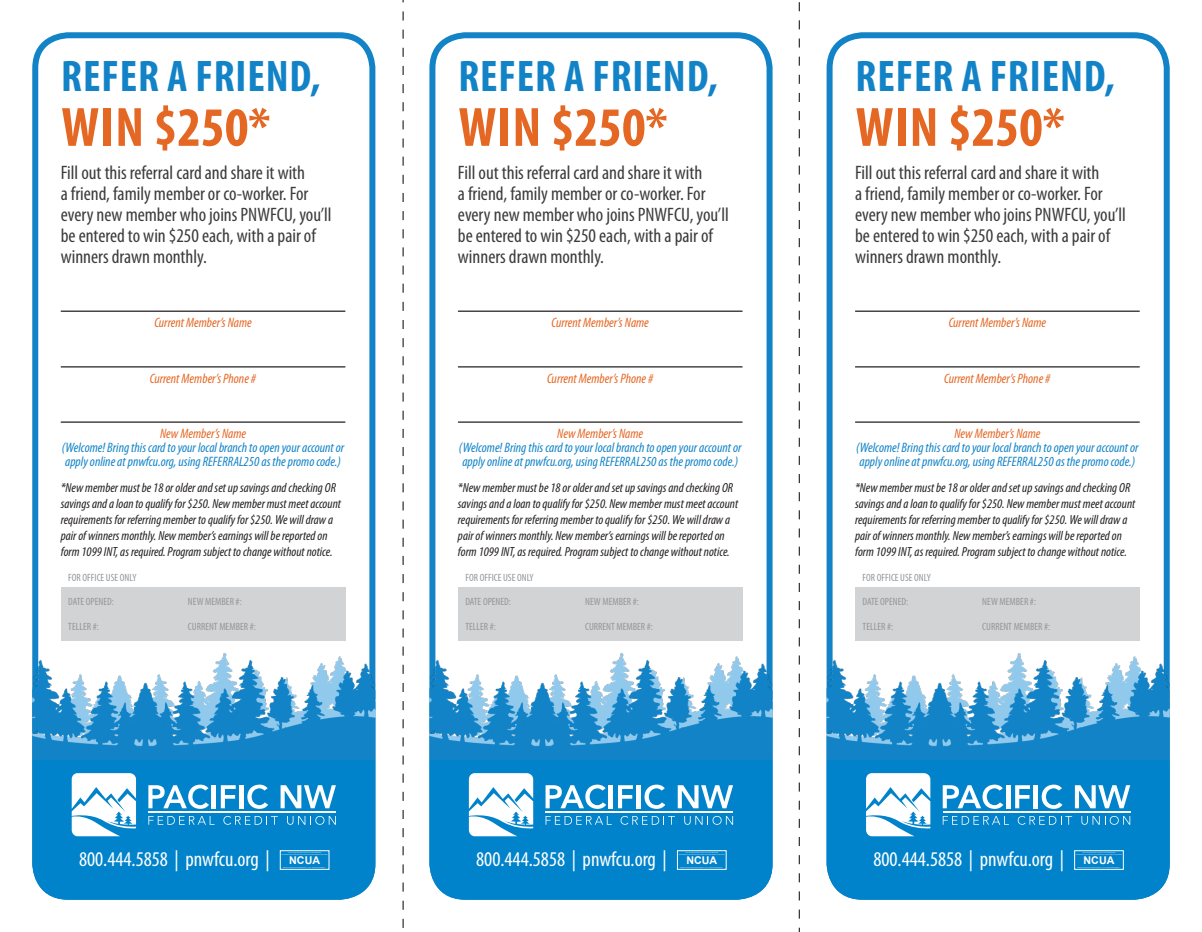
<style>
.page{position:relative;width:1202px;height:932px;background:#fff}
.page>*{position:absolute;margin:0;border:0;box-sizing:border-box;transform-origin:0 0}
.t1{font:700 condensed 55.8px "Myriad Pro";letter-spacing:.01em;color:#e56724}
.t2{font:700 condensed 44.4px "Myriad Pro";letter-spacing:.02em;color:#1283c6}
.t3{font:condensed 21px "Myriad Pro";color:#fff}
.t4{font:condensed 19.5px/21px "Myriad Pro";color:#3d3c3c}
.t5{font:italic condensed 13.65px/13.6px "Myriad Pro";color:#1283c6}
.t6{font:italic condensed 13.65px "Myriad Pro";color:#e56724}
.t7{font:italic condensed 13.2px/15.8px "Myriad Pro";color:#231f20}
.t8{font:condensed 10.5px "Myriad Pro";color:#949698}
.s1{font-family:"Arial";font-weight:700;font-stretch:normal;font-size:10.65px}
</style>
<div class="page">
<div style="left:32px;top:32px;width:343px;height:867px;border:6px solid #1283c6;border-radius:33px"></div>
<svg style="left:403px;top:0;width:1px;height:928px"></svg>
<svg style="left:799px;top:2px;width:1px;height:930px"></svg>
<div style="left:61px;top:587px;width:284px;height:53px;background:#d2d3d4"></div>
<hr style="left:61px;top:421px;width:284px;height:2px;background:#231f20">
<hr style="left:61px;top:366px;width:284px;height:1px;background:#231f20">
<hr style="left:61px;top:310px;width:284px;height:2px;background:#231f20">
<img style="left:32px;top:643px;width:343px;height:256px">
<svg style="left:72px;top:773px;width:64px;height:63px"></svg>
<svg style="left:148px;top:784px;width:61px;height:24px"></svg>
<hr style="left:212px;top:785px;width:4px;height:23px;background:#fff">
<svg style="left:221px;top:785px;width:15px;height:23px"></svg>
<hr style="left:239px;top:785px;width:4px;height:23px;background:#fff">
<svg style="left:247px;top:784px;width:21px;height:24px"></svg>
<svg style="left:280px;top:785px;width:56px;height:23px"></svg>
<hr style="left:148px;top:811px;width:188px;height:2px;background:#fff">
<svg style="left:148px;top:816px;width:66px;height:8px"></svg>
<svg style="left:223px;top:816px;width:55px;height:8px"></svg>
<svg style="left:287px;top:816px;width:49px;height:8px"></svg>
<div style="left:280px;top:850px;width:49px;height:19px;border:1px solid #fff"></div>
<div style="left:826px;top:32px;width:343px;height:867px;border:6px solid #1283c6;border-radius:33px"></div>
<div style="left:855px;top:587px;width:284px;height:53px;background:#d2d3d4"></div>
<hr style="left:855px;top:421px;width:284px;height:2px;background:#231f20">
<hr style="left:855px;top:366px;width:284px;height:1px;background:#231f20">
<hr style="left:855px;top:310px;width:284px;height:2px;background:#231f20">
<img style="left:826px;top:643px;width:343px;height:256px">
<svg style="left:866px;top:773px;width:64px;height:63px"></svg>
<svg style="left:942px;top:784px;width:61px;height:24px"></svg>
<hr style="left:1006px;top:785px;width:4px;height:23px;background:#fff">
<svg style="left:1015px;top:785px;width:15px;height:23px"></svg>
<hr style="left:1033px;top:785px;width:4px;height:23px;background:#fff">
<svg style="left:1041px;top:784px;width:21px;height:24px"></svg>
<svg style="left:1074px;top:785px;width:56px;height:23px"></svg>
<hr style="left:942px;top:811px;width:188px;height:2px;background:#fff">
<svg style="left:942px;top:816px;width:66px;height:8px"></svg>
<svg style="left:1017px;top:816px;width:55px;height:8px"></svg>
<svg style="left:1081px;top:816px;width:49px;height:8px"></svg>
<div style="left:1074px;top:850px;width:49px;height:19px;border:1px solid #fff"></div>
<div style="left:429px;top:32px;width:343px;height:867px;border:6px solid #1283c6;border-radius:33px"></div>
<div style="left:458px;top:587px;width:284px;height:53px;background:#d2d3d4"></div>
<hr style="left:458px;top:421px;width:284px;height:2px;background:#231f20">
<hr style="left:458px;top:366px;width:284px;height:1px;background:#231f20">
<hr style="left:458px;top:310px;width:284px;height:2px;background:#231f20">
<img style="left:429px;top:643px;width:343px;height:256px">
<svg style="left:469px;top:773px;width:64px;height:63px"></svg>
<svg style="left:545px;top:784px;width:61px;height:24px"></svg>
<hr style="left:609px;top:785px;width:4px;height:23px;background:#fff">
<svg style="left:618px;top:785px;width:15px;height:23px"></svg>
<hr style="left:636px;top:785px;width:4px;height:23px;background:#fff">
<svg style="left:644px;top:784px;width:21px;height:24px"></svg>
<svg style="left:677px;top:785px;width:56px;height:23px"></svg>
<hr style="left:545px;top:811px;width:188px;height:2px;background:#fff">
<svg style="left:545px;top:816px;width:66px;height:8px"></svg>
<svg style="left:620px;top:816px;width:55px;height:8px"></svg>
<svg style="left:684px;top:816px;width:49px;height:8px"></svg>
<div style="left:677px;top:850px;width:49px;height:19px;border:1px solid #fff"></div>
<h2 class="t2" style="left:61px;top:48px;width:261px">REFER A FRIEND,</h2>
<h1 class="t1" style="left:61px;top:92px;width:210px">WIN $250*</h1>
<h3 class="t4" style="left:61px;top:162px;width:272px">Fill out this referral card and share it with<br>a friend, family member or co-worker. For every new member who joins PNWFCU, you’ll be entered to win $250 each, with a pair of winners drawn monthly.</h3>
<h2 class="t2" style="left:458px;top:48px;width:261px">REFER A FRIEND,</h2>
<h1 class="t1" style="left:458px;top:92px;width:210px">WIN $250*</h1>
<h3 class="t4" style="left:458px;top:162px;width:272px">Fill out this referral card and share it with<br>a friend, family member or co-worker. For every new member who joins PNWFCU, you’ll be entered to win $250 each, with a pair of winners drawn monthly.</h3>
<h2 class="t2" style="left:855px;top:48px;width:261px">REFER A FRIEND,</h2>
<h1 class="t1" style="left:855px;top:92px;width:210px">WIN $250*</h1>
<h3 class="t4" style="left:855px;top:162px;width:272px">Fill out this referral card and share it with<br>a friend, family member or co-worker. For every new member who joins PNWFCU, you’ll be entered to win $250 each, with a pair of winners drawn monthly.</h3>
<p class="t6" style="left:154px;top:314px;width:99px">Current Member’s Name</p>
<p class="t6" style="left:551px;top:314px;width:99px">Current Member’s Name</p>
<p class="t6" style="left:948px;top:314px;width:99px">Current Member’s Name</p>
<p class="t6" style="left:150px;top:370px;width:108px">Current Member’s Phone #</p>
<p class="t6" style="left:547px;top:370px;width:108px">Current Member’s Phone #</p>
<p class="t6" style="left:944px;top:370px;width:108px">Current Member’s Phone #</p>
<p class="t6" style="left:160px;top:425px;width:87px">New Member’s Name</p>
<p class="t5" style="left:62px;top:440px;width:284px">(Welcome! Bring this card to your local branch to open your account or apply online at pnwfcu.org, using REFERRAL250 as the promo code.)</p>
<p class="t6" style="left:557px;top:425px;width:87px">New Member’s Name</p>
<p class="t5" style="left:459px;top:440px;width:284px">(Welcome! Bring this card to your local branch to open your account or apply online at pnwfcu.org, using REFERRAL250 as the promo code.)</p>
<p class="t6" style="left:954px;top:425px;width:87px">New Member’s Name</p>
<p class="t5" style="left:856px;top:440px;width:284px">(Welcome! Bring this card to your local branch to open your account or apply online at pnwfcu.org, using REFERRAL250 as the promo code.)</p>
<p class="t7" style="left:61px;top:480px;width:282px">*New member must be 18 or older and set up savings and checking OR savings and a loan to qualify for $250. New member must meet account requirements for referring member to qualify for $250. We will draw a pair of winners monthly. New member’s earnings will be reported on form 1099 INT, as required. Program subject to change without notice.</p>
<p class="t8" style="left:68px;top:571px;width:70px">FOR OFFICE USE ONLY</p>
<p class="t8" style="left:68px;top:595px;width:47px">DATE OPENED:</p>
<p class="t8" style="left:188px;top:595px;width:55px">NEW MEMBER #:</p>
<p class="t8" style="left:68px;top:619px;width:32px">TELLER #:</p>
<p class="t8" style="left:188px;top:619px;width:69px">CURRENT MEMBER #:</p>
<p class="t7" style="left:458px;top:480px;width:282px">*New member must be 18 or older and set up savings and checking OR savings and a loan to qualify for $250. New member must meet account requirements for referring member to qualify for $250. We will draw a pair of winners monthly. New member’s earnings will be reported on form 1099 INT, as required. Program subject to change without notice.</p>
<p class="t8" style="left:465px;top:571px;width:70px">FOR OFFICE USE ONLY</p>
<p class="t8" style="left:465px;top:595px;width:47px">DATE OPENED:</p>
<p class="t8" style="left:585px;top:595px;width:55px">NEW MEMBER #:</p>
<p class="t8" style="left:465px;top:619px;width:32px">TELLER #:</p>
<p class="t8" style="left:585px;top:619px;width:69px">CURRENT MEMBER #:</p>
<p class="t7" style="left:855px;top:480px;width:282px">*New member must be 18 or older and set up savings and checking OR savings and a loan to qualify for $250. New member must meet account requirements for referring member to qualify for $250. We will draw a pair of winners monthly. New member’s earnings will be reported on form 1099 INT, as required. Program subject to change without notice.</p>
<p class="t8" style="left:862px;top:571px;width:70px">FOR OFFICE USE ONLY</p>
<p class="t8" style="left:862px;top:595px;width:47px">DATE OPENED:</p>
<p class="t8" style="left:982px;top:595px;width:55px">NEW MEMBER #:</p>
<p class="t8" style="left:862px;top:619px;width:32px">TELLER #:</p>
<p class="t8" style="left:982px;top:619px;width:69px">CURRENT MEMBER #:</p>
<h3 class="t3" style="left:79px;top:846px;width:242px">800.444.5858 | pnwfcu.org | <span class="s1">NCUA</span></h3>
<h3 class="t3" style="left:476px;top:846px;width:242px">800.444.5858 | pnwfcu.org | <span class="s1">NCUA</span></h3>
<h3 class="t3" style="left:873px;top:846px;width:242px">800.444.5858 | pnwfcu.org | <span class="s1">NCUA</span></h3>
</div>
